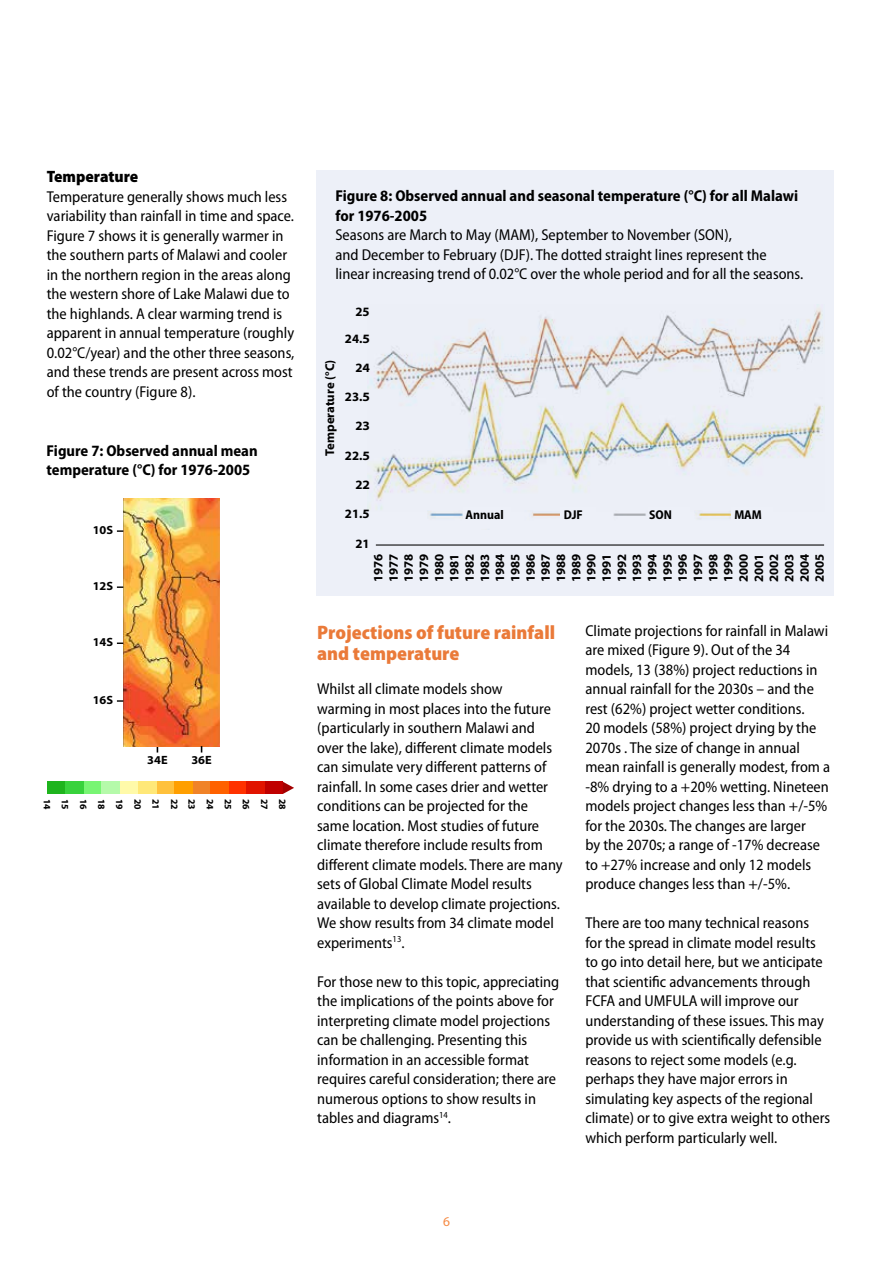
<style>
.page{position:relative;width:893px;height:1263px;background:#fff}
.page>*{position:absolute;margin:0;border:0;box-sizing:border-box;transform-origin:0 0}
.t1{font:900 semi-condensed 19.5px/21px "Myriad Pro";color:#ea7a39}
.t2{font:900 semi-condensed 16.5px "Myriad Pro";color:#000}
.t3{font:semi-condensed 15.75px/19.5px "Myriad Pro";color:#000}
.t4{font:700 semi-condensed 15.75px/19.5px "Myriad Pro";color:#000}
.t5{font:13.5px "Myriad Pro";color:#f68a43}
.t6{font:700 12.75px/15.1px "Myriad Pro";color:#000;text-align:justify}
.t7{font:700 semi-condensed 12.75px "Myriad Pro";color:#000}
.t8{font:700 12px "Myriad Pro";color:#000}
.t9{font:700 9.75px "Myriad Pro";color:#000}
</style>
<div class="page">
<div style="left:316px;top:170px;width:517px;height:425px;background:#edf0f8"></div>
<hr style="left:376px;top:544px;width:448px;height:1px;background:#000">
<div style="left:47px;top:782px;width:19px;height:12px;background:#1eb41d"></div>
<div style="left:120px;top:782px;width:18px;height:12px;background:#fffaa9"></div>
<div style="left:192px;top:782px;width:18px;height:12px;background:#f08328"></div>
<div style="left:265px;top:782px;width:18px;height:12px;background:#c00000"></div>
<div style="left:84px;top:782px;width:18px;height:12px;background:#78f573"></div>
<div style="left:156px;top:782px;width:18px;height:12px;background:#ffc13c"></div>
<div style="left:229px;top:782px;width:18px;height:12px;background:#ff3200"></div>
<div style="left:66px;top:782px;width:18px;height:12px;background:#38d23c"></div>
<div style="left:138px;top:782px;width:18px;height:12px;background:#ffe878"></div>
<div style="left:210px;top:782px;width:19px;height:12px;background:#ff6100"></div>
<div style="left:102px;top:782px;width:18px;height:12px;background:#b5faaa"></div>
<div style="left:174px;top:782px;width:18px;height:12px;background:#ff9f00"></div>
<div style="left:247px;top:782px;width:18px;height:12px;background:#e11400"></div>
<svg style="left:283px;top:782px;width:11px;height:12px"></svg>
<img style="left:369px;top:308px;width:455px;height:202px">
<img style="left:124px;top:498px;width:95px;height:248px">
<svg style="left:117px;top:530px;width:6px;height:2px"></svg>
<svg style="left:117px;top:586px;width:6px;height:2px"></svg>
<svg style="left:117px;top:700px;width:6px;height:2px"></svg>
<svg style="left:117px;top:642px;width:6px;height:2px"></svg>
<img style="left:428px;top:511px;width:303px;height:8px">
<div style="left:463px;top:507px;width:48px;height:15px;background:#edf0f8"></div>
<div style="left:648px;top:507px;width:41px;height:15px;background:#edf0f8"></div>
<div style="left:731px;top:507px;width:42px;height:15px;background:#edf0f8"></div>
<div style="left:561px;top:507px;width:35px;height:15px;background:#edf0f8"></div>
<p class="t2" style="left:47px;top:168px;width:93px">Temperature</p>
<p class="t3" style="left:47px;top:187px;width:249px">Temperature generally shows much less variability than rainfall in time and space.<br>Figure 7 shows it is generally warmer in the southern parts of Malawi and cooler in the northern region in the areas along the western shore of Lake Malawi due to the highlands. A clear warming trend is apparent in annual temperature (roughly 0.02°C/year) and the other three seasons, and these trends are present across most of the country (Figure 8).</p>
<p class="t4" style="left:47px;top:440px;width:213px">Figure 7: Observed annual mean</p>
<p class="t4" style="left:47px;top:460px;width:205px">temperature (°C) for 1976-2005</p>
<p class="t8" style="left:93px;top:522px;width:22px">10S</p>
<p class="t8" style="left:93px;top:578px;width:22px">12S</p>
<p class="t8" style="left:93px;top:634px;width:22px">14S</p>
<p class="t8" style="left:93px;top:692px;width:22px">16S</p>
<p class="t8" style="left:147px;top:752px;width:22px">34E</p>
<p class="t8" style="left:191px;top:752px;width:22px">36E</p>
<p class="t9" style="left:53px;top:798px;width:12px;rotate:90deg">14</p>
<p class="t9" style="left:72px;top:798px;width:12px;rotate:90deg">15</p>
<p class="t9" style="left:90px;top:798px;width:12px;rotate:90deg">16</p>
<p class="t9" style="left:108px;top:798px;width:12px;rotate:90deg">18</p>
<p class="t9" style="left:126px;top:798px;width:12px;rotate:90deg">19</p>
<p class="t9" style="left:144px;top:798px;width:12px;rotate:90deg">20</p>
<p class="t9" style="left:162px;top:798px;width:12px;rotate:90deg">21</p>
<p class="t9" style="left:181px;top:798px;width:12px;rotate:90deg">22</p>
<p class="t9" style="left:198px;top:798px;width:12px;rotate:90deg">23</p>
<p class="t9" style="left:216px;top:798px;width:12px;rotate:90deg">24</p>
<p class="t9" style="left:234px;top:798px;width:12px;rotate:90deg">25</p>
<p class="t9" style="left:253px;top:798px;width:12px;rotate:90deg">26</p>
<p class="t9" style="left:271px;top:798px;width:12px;rotate:90deg">27</p>
<p class="t9" style="left:289px;top:798px;width:12px;rotate:90deg">28</p>
<p class="t4" style="left:335px;top:186px;width:464px">Figure 8: Observed annual and seasonal temperature (°C) for all Malawi for 1976-2005</p>
<p class="t3" style="left:335px;top:225px;width:469px">Seasons are March to May (MAM), September to November (SON),<br>and December to February (DJF). The dotted straight lines represent the linear increasing trend of 0.02°C over the whole period and for all the seasons.</p>
<p class="t6" style="left:322px;top:456px;width:98px;rotate:-90deg">Temperature (°C)</p>
<p class="t6" style="left:355px;top:303px;width:16px">25</p>
<p class="t6" style="left:345px;top:330px;width:26px">24.5</p>
<p class="t6" style="left:355px;top:360px;width:16px">24</p>
<p class="t6" style="left:345px;top:389px;width:26px">23.5</p>
<p class="t6" style="left:355px;top:418px;width:16px">23</p>
<p class="t6" style="left:345px;top:447px;width:26px">22.5</p>
<p class="t6" style="left:355px;top:477px;width:16px">22</p>
<p class="t6" style="left:345px;top:506px;width:26px">21.5</p>
<p class="t6" style="left:355px;top:535px;width:16px">21</p>
<p class="t7" style="left:466px;top:506px;width:40px">Annual</p>
<p class="t7" style="left:564px;top:506px;width:21px">DJF</p>
<p class="t7" style="left:649px;top:506px;width:24px">SON</p>
<p class="t7" style="left:734px;top:506px;width:29px">MAM</p>
<p class="t6" style="left:370px;top:582px;width:30px;rotate:-90deg">1976<br>1977<br>1978<br>1979<br>1980<br>1981<br>1982<br>1983<br>1984<br>1985<br>1986<br>1987<br>1988<br>1989<br>1990<br>1991<br>1992<br>1993<br>1994<br>1995<br>1996<br>1997<br>1998<br>1999<br>2000<br>2001<br>2002<br>2003<br>2004<br>2005</p>
<p class="t1" style="left:317px;top:622px;width:239px">Projections of future rainfall and temperature</p>
<p class="t3" style="left:317px;top:679px;width:247px">Whilst all climate models show<br>warming in most places into the future (particularly in southern Malawi and over the lake), different climate models can simulate very different patterns of rainfall. In some cases drier and wetter conditions can be projected for the same location. Most studies of future climate therefore include results from different climate models. There are many sets of Global Climate Model results available to develop climate projections.<br>We show results from 34 climate model experiments<sup>13</sup>.</p>
<p class="t3" style="left:317px;top:972px;width:244px">For those new to this topic, appreciating the implications of the points above for interpreting climate model projections can be challenging. Presenting this information in an accessible format requires careful consideration; there are numerous options to show results in tables and diagrams<sup>14</sup>.</p>
<p class="t3" style="left:585px;top:621px;width:246px">Climate projections for rainfall in Malawi are mixed (Figure 9). Out of the 34 models, 13 (38%) project reductions in annual rainfall for the 2030s – and the rest (62%) project wetter conditions.<br>20 models (58%) project drying by the 2070s . The size of change in annual mean rainfall is generally modest, from a -8% drying to a +20% wetting. Nineteen models project changes less than +/-5% for the 2030s. The changes are larger<br>by the 2070s; a range of -17% decrease to +27% increase and only 12 models produce changes less than +/-5%.</p>
<p class="t3" style="left:585px;top:914px;width:246px">There are too many technical reasons<br>for the spread in climate model results to go into detail here, but we anticipate that scientific advancements through FCFA and UMFULA will improve our understanding of these issues. This may provide us with scientifically defensible reasons to reject some models (e.g. perhaps they have major errors in simulating key aspects of the regional climate) or to give extra weight to others which perform particularly well.</p>
<p class="t5" style="left:443px;top:1213px;width:8px">6</p>
</div>
